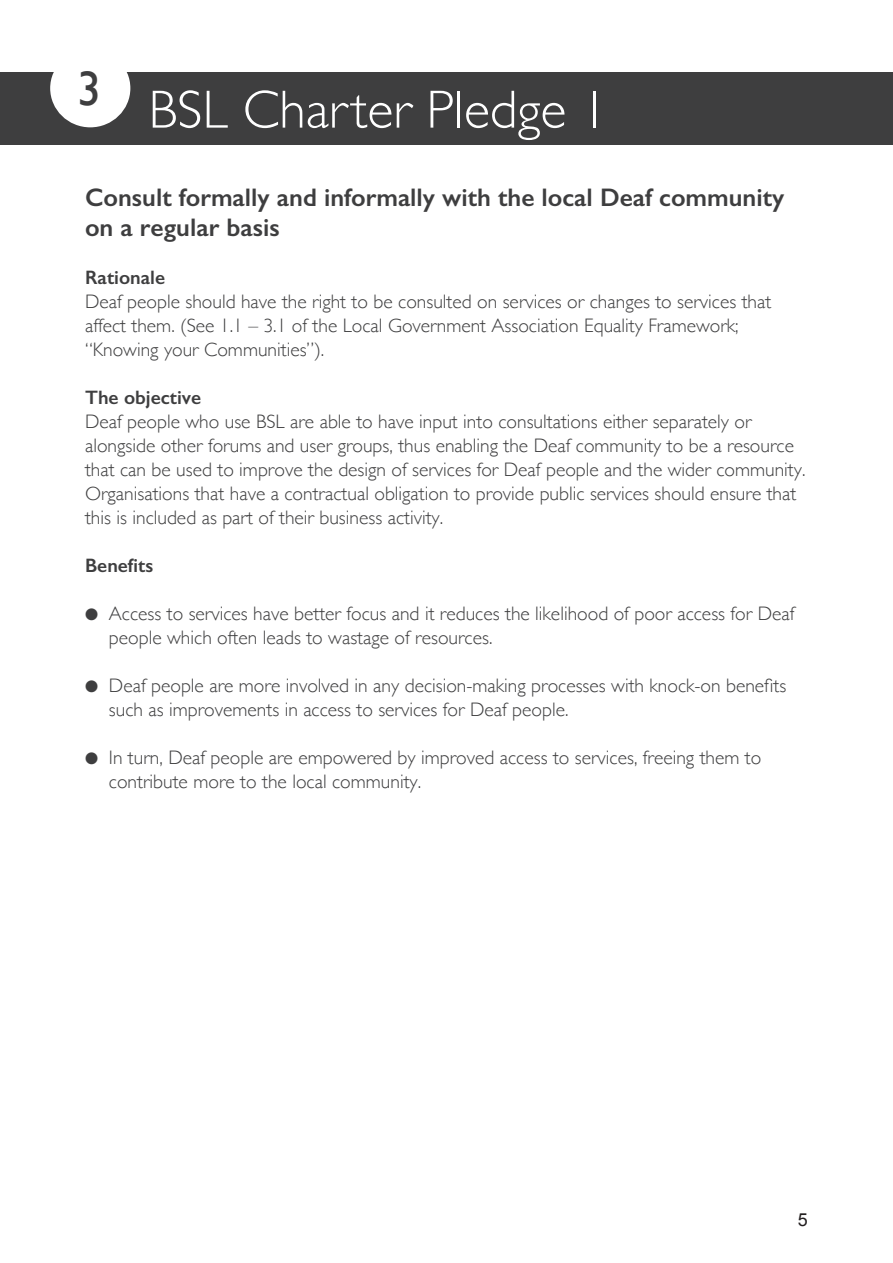
<style>
.page{position:relative;width:893px;height:1263px;background:#fff}
.page>*{position:absolute;margin:0;border:0;box-sizing:border-box;transform-origin:0 0}
.t1{font:300 54px "Gill Sans";color:#fff}
.t2{font:48.3px "Gill Sans";color:#3e3e3f}
.t3{font:600 25.5px/30px "Gill Sans";color:#3e3e3f}
.t4{font:300 19.5px/24px "Gill Sans";color:#3e3e3f}
.t5{font:600 19.5px "Gill Sans";color:#3e3e3f}
.t6{font:18px "Arial";color:#231f20}
</style>
<div class="page">
<div style="left:0;top:72px;width:893px;height:73px;background:#3e3e3f"></div>
<div style="left:50px;top:49px;width:80px;height:78px;background:#fff;border-radius:50%"></div>
<h2 class="t2" style="left:77px;top:60px;width:26px">3</h2>
<h1 class="t1" style="left:148px;top:67px;width:461px">BSL Charter Pledge 1</h1>
<h3 class="t3" style="left:85px;top:182px;width:701px">Consult formally and informally with the local Deaf community on a regular basis</h3>
<p class="t5" style="left:85px;top:265px;width:82px">Rationale</p>
<p class="t4" style="left:85px;top:288px;width:688px">Deaf people should have the right to be consulted on services or changes to services that affect them. (See 1.1 – 3.1 of the Local Government Association Equality Framework; “Knowing your Communities”).</p>
<p class="t5" style="left:85px;top:385px;width:118px">The objective</p>
<p class="t4" style="left:85px;top:408px;width:722px">Deaf people who use BSL are able to have input into consultations either separately or alongside other forums and user groups, thus enabling the Deaf community to be a resource that can be used to improve the design of services for Deaf people and the wider community.<br>Organisations that have a contractual obligation to provide public services should ensure that this is included as part of their business activity.</p>
<p class="t5" style="left:85px;top:553px;width:70px">Benefits</p>
<p class="t4" style="left:109px;top:600px;width:687px;text-indent:-24px">● Access to services have better focus and it reduces the likelihood of poor access for Deaf people which often leads to wastage of resources.</p>
<p class="t4" style="left:109px;top:672px;width:679px;text-indent:-24px">● Deaf people are more involved in any decision-making processes with knock-on benefits such as improvements in access to services for Deaf people.</p>
<p class="t4" style="left:109px;top:744px;width:654px;text-indent:-24px">● In turn, Deaf people are empowered by improved access to services, freeing them to contribute more to the local community.</p>
<p class="t6" style="left:798px;top:1208px;width:12px">5</p>
</div>
